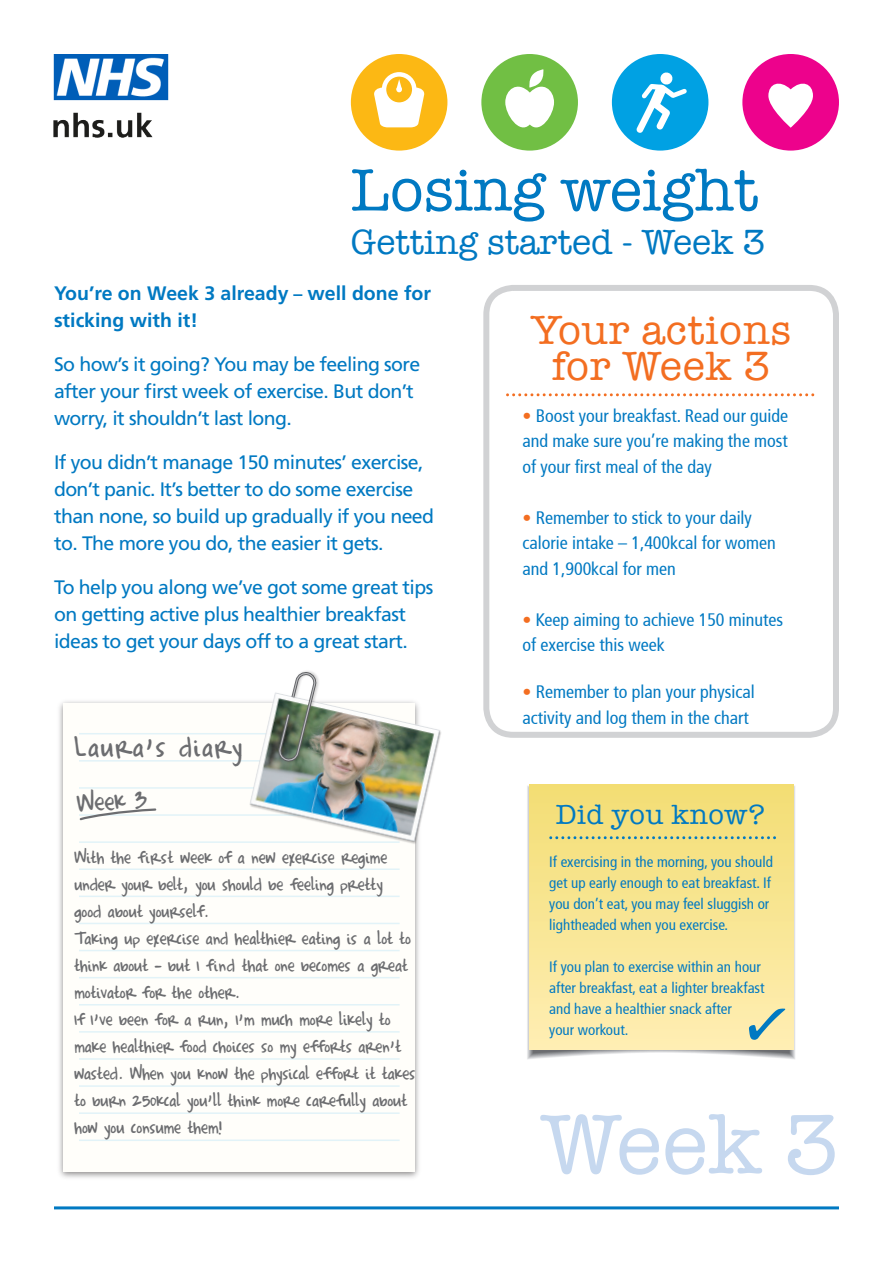
<style>
.page{position:relative;width:893px;height:1263px;background:#fff}
.page>*{position:absolute;margin:0;border:0;box-sizing:border-box;transform-origin:0 0}
.Week{font:87px "American Typewriter";color:#c6d8ef}
.t1{font:61.5px "American Typewriter";color:#0079c2}
.t2{font:42px/36px "American Typewriter";letter-spacing:.02em;color:#f36e21;text-align:center}
.t3{font:36px "American Typewriter";color:#0079c2}
.diaryTitle{font:33px "Completein Him";letter-spacing:.05em;color:#6c6d70}
.week{font:30px "Completein Him";color:#6c6d70}
.t4{font:28.5px "American Typewriter";letter-spacing:.02em;color:#0079c2}
.diaryText{font:21px/27px "Completein Him";color:#6c6d70}
.intro{font:19.5px/27px "Frutiger";letter-spacing:-.03em;color:#0079c2}
.intro-2{font:700 19.5px/27px "Frutiger";color:#0079c2}
.actions{font:condensed 18px/25.5px "Frutiger";color:#0079c2}
.tip{font:condensed 15px/21px "Frutiger";color:#0079c2}
.s1{font-size:18px}
.s2{color:#f36e21}
</style>
<div class="page">
<div style="left:351px;top:54px;width:96px;height:97px;background:#fcb814;border-radius:50%"></div>
<div style="left:481px;top:54px;width:97px;height:97px;background:#71bf44;border-radius:50%"></div>
<div style="left:612px;top:54px;width:96px;height:97px;background:#00a1e3;border-radius:50%"></div>
<div style="left:742px;top:54px;width:97px;height:97px;background:#ed028c;border-radius:50%"></div>
<svg style="left:384px;top:74px;width:30px;height:31px"></svg>
<div style="left:382px;top:72px;width:35px;height:35px;border:4px solid #fff;border-radius:50%"></div>
<svg style="left:505px;top:69px;width:49px;height:59px"></svg>
<svg style="left:374px;top:79px;width:51px;height:48px"></svg>
<svg style="left:636px;top:72px;width:51px;height:61px"></svg>
<svg style="left:768px;top:83px;width:45px;height:45px"></svg>
<div style="left:483px;top:285px;width:356px;height:453px;border:6px solid #d1d2d4;border-radius:27px"></div>
<div style="left:529px;top:784px;width:264px;height:266px;background:linear-gradient(to bottom,#f2dd74,#ffeeb3)"></div>
<svg style="left:749px;top:1008px;width:36px;height:32px"></svg>
<img style="left:59px;top:701px;width:360px;height:477px">
<div style="left:63px;top:704px;width:352px;height:468px;background:#fffefa"></div>
<hr style="left:79px;top:733px;width:321px;height:1px;background:#e2f3f8">
<hr style="left:79px;top:760px;width:321px;height:1px;background:#e2f3f8">
<hr style="left:79px;top:787px;width:321px;height:2px;background:#e2f3f8">
<hr style="left:79px;top:814px;width:321px;height:2px;background:#e2f3f8">
<hr style="left:79px;top:841px;width:321px;height:2px;background:#e2f3f8">
<hr style="left:79px;top:868px;width:321px;height:2px;background:#e2f3f8">
<hr style="left:79px;top:895px;width:321px;height:2px;background:#e2f3f8">
<hr style="left:79px;top:923px;width:321px;height:1px;background:#e2f3f8">
<hr style="left:79px;top:950px;width:321px;height:1px;background:#e2f3f8">
<hr style="left:79px;top:977px;width:321px;height:1px;background:#e2f3f8">
<hr style="left:79px;top:1004px;width:321px;height:1px;background:#e2f3f8">
<hr style="left:79px;top:1031px;width:321px;height:1px;background:#e2f3f8">
<hr style="left:79px;top:1058px;width:321px;height:2px;background:#e2f3f8">
<hr style="left:79px;top:1085px;width:321px;height:2px;background:#e2f3f8">
<hr style="left:79px;top:1112px;width:321px;height:2px;background:#e2f3f8">
<hr style="left:79px;top:1139px;width:321px;height:2px;background:#e2f3f8">
<img style="left:230px;top:692px;width:211px;height:167px">
<img style="left:276px;top:671px;width:46px;height:94px">
<svg style="left:278px;top:672px;width:38px;height:90px"></svg>
<svg style="left:514px;top:393px;width:300px;height:3px"></svg>
<hr style="left:54px;top:1206px;width:785px;height:3px;background:#0079c2">
<img style="left:53px;top:54px;width:116px;height:83px">
<svg style="left:551px;top:836px;width:224px;height:3px"></svg>
<svg style="left:79px;top:808px;width:78px;height:13px"></svg>
<p class="t1" style="left:351px;top:143px;width:409px">Losing weight</p>
<p class="t3" style="left:351px;top:214px;width:416px">Getting started - Week 3</p>
<p class="intro-2" style="left:54px;top:279px;width:379px">You’re on Week 3 already <span class="s1">–</span> well done for sticking with it!</p>
<p class="intro" style="left:54px;top:350px;width:368px">So how’s it going? You may be feeling sore after your first week of exercise. But don’t worry, it shouldn’t last long.</p>
<p class="intro" style="left:54px;top:448px;width:382px">If you didn’t manage 150 minutes’ exercise, don’t panic. It’s better to do some exercise than none, so build up gradually if you need to. The more you do, the easier it gets.</p>
<p class="intro" style="left:54px;top:573px;width:381px">To help you along we’ve got some great tips on getting active plus healthier breakfast ideas to get your days off to a great start.</p>
<p class="t2" style="left:531px;top:310px;width:262px">Your actions for Week 3</p>
<p class="actions" style="left:522px;top:403px;width:267px;text-align:justify"><span class="s2">•</span> Boost your breakfast. Read our guide and make sure you’re making the most of your first meal of the day</p>
<p class="actions" style="left:522px;top:505px;width:255px"><span class="s2">•</span> Remember to stick to your daily calorie intake – 1,400kcal for women and 1,900kcal for men</p>
<p class="actions" style="left:522px;top:607px;width:262px"><span class="s2">•</span> Keep aiming to achieve 150 minutes of exercise this week</p>
<p class="actions" style="left:522px;top:679px;width:234px"><span class="s2">•</span> Remember to plan your physical activity and log them in the chart</p>
<p class="diaryTitle" style="left:74px;top:732px;width:169px">Laura’s diary</p>
<p class="week" style="left:76px;top:789px;width:71px;rotate:-4deg">Week 3</p>
<p class="diaryText" style="left:74px;top:845px;width:342px">With the first week of a new exercise regime under your belt, you should be feeling pretty<br>good about yourself.<br>Taking up exercise and healthier eating is a lot to think about - but I find that one becomes a great motivator for the other.<br>If I’ve been for a run, I’m much more likely to make healthier food choices so my efforts aren’t wasted. When you know the physical effort it takes to burn 250kcal you’ll think more carefully about how you consume them!</p>
<p class="t4" style="left:556px;top:792px;width:211px">Did you know?</p>
<p class="tip" style="left:549px;top:851px;width:225px">If exercising in the morning, you should get up early enough to eat breakfast. If you don’t eat, you may feel sluggish or lightheaded when you exercise.</p>
<p class="tip" style="left:549px;top:956px;width:217px">If you plan to exercise within an hour after breakfast, eat a lighter breakfast and have a healthier snack after<br>your workout.</p>
<p class="Week" style="left:541px;top:1078px;width:300px">Week 3</p>
</div>
